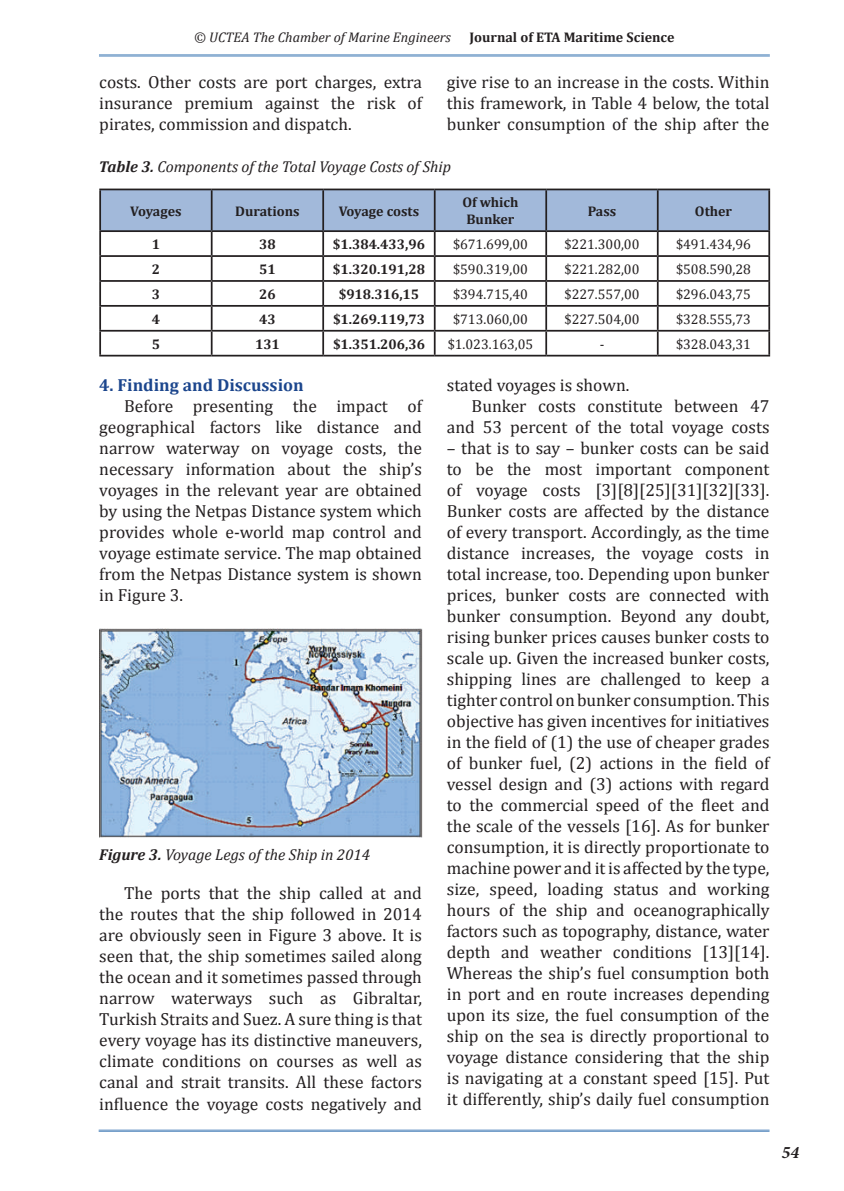
<style>
.page{position:relative;width:844px;height:1191px;background:#fff}
.page>*{position:absolute;margin:0;border:0;box-sizing:border-box;transform-origin:0 0}
.t1{font:17.5px/21px "Cambria";color:#231f20;text-align:justify}
.t2{font:700 17.5px "Cambria";color:#1c468d}
.t3{font:italic 700 17.5px "Minion Pro";color:#231f20}
.t4{font:italic 15.75px "Cambria";color:#231f20}
.t5{font:14px "Cambria";color:#231f20}
.t6{font:700 14px/16.8px "Cambria";color:#231f20}
.t7{font:italic 14px "Cambria";color:#231f20}
.s1{font-weight:700}
</style>
<div class="page">
<hr style="left:99px;top:1129px;width:670px;height:1px;background:#578abe">
<hr style="left:99px;top:1131px;width:670px;height:1px;background:#578abe">
<hr style="left:99px;top:55px;width:670px;height:1px;background:#578abe">
<hr style="left:99px;top:56px;width:670px;height:1px;background:#578abe">
<hr style="left:99px;top:189px;width:113px;height:1px;background:#231f20">
<hr style="left:99px;top:190px;width:2px;height:40px;background:#231f20">
<hr style="left:657px;top:189px;width:113px;height:1px;background:#231f20">
<hr style="left:768px;top:190px;width:2px;height:40px;background:#231f20">
<hr style="left:99px;top:230px;width:113px;height:2px;background:#231f20">
<hr style="left:99px;top:232px;width:2px;height:23px;background:#231f20">
<hr style="left:657px;top:230px;width:113px;height:2px;background:#231f20">
<hr style="left:768px;top:232px;width:2px;height:23px;background:#231f20">
<hr style="left:99px;top:255px;width:113px;height:2px;background:#231f20">
<hr style="left:99px;top:257px;width:2px;height:23px;background:#231f20">
<hr style="left:657px;top:255px;width:113px;height:2px;background:#231f20">
<hr style="left:768px;top:257px;width:2px;height:23px;background:#231f20">
<hr style="left:99px;top:280px;width:113px;height:2px;background:#231f20">
<hr style="left:99px;top:282px;width:2px;height:23px;background:#231f20">
<hr style="left:657px;top:280px;width:113px;height:2px;background:#231f20">
<hr style="left:768px;top:282px;width:2px;height:23px;background:#231f20">
<hr style="left:99px;top:305px;width:113px;height:2px;background:#231f20">
<hr style="left:99px;top:307px;width:2px;height:23px;background:#231f20">
<hr style="left:657px;top:305px;width:113px;height:2px;background:#231f20">
<hr style="left:768px;top:307px;width:2px;height:23px;background:#231f20">
<hr style="left:99px;top:330px;width:113px;height:2px;background:#231f20">
<hr style="left:99px;top:332px;width:2px;height:23px;background:#231f20">
<svg style="left:100px;top:189px;width:669px;height:166px"></svg>
<hr style="left:323px;top:330px;width:111px;height:2px;background:#231f20">
<hr style="left:322px;top:332px;width:2px;height:23px;background:#231f20">
<hr style="left:434px;top:330px;width:112px;height:2px;background:#231f20">
<hr style="left:433px;top:332px;width:2px;height:23px;background:#231f20">
<hr style="left:546px;top:330px;width:111px;height:2px;background:#231f20">
<hr style="left:545px;top:332px;width:2px;height:23px;background:#231f20">
<hr style="left:657px;top:330px;width:113px;height:2px;background:#231f20">
<hr style="left:656px;top:332px;width:2px;height:23px;background:#231f20">
<hr style="left:768px;top:332px;width:2px;height:23px;background:#231f20">
<hr style="left:99px;top:355px;width:113px;height:1px;background:#231f20">
<hr style="left:212px;top:355px;width:111px;height:1px;background:#231f20">
<hr style="left:323px;top:355px;width:111px;height:1px;background:#231f20">
<hr style="left:434px;top:355px;width:112px;height:1px;background:#231f20">
<hr style="left:546px;top:355px;width:111px;height:1px;background:#231f20">
<hr style="left:657px;top:355px;width:113px;height:1px;background:#231f20">
<img style="left:99px;top:629px;width:323px;height:208px">
<p class="t7" style="left:194px;top:27px;width:258px">© UCTEA The Chamber of Marine Engineers</p>
<p class="t6" style="left:469px;top:28px;width:206px">Journal of ETA Maritime Science</p>
<p class="t1" style="left:99px;top:71px;width:324px">costs. Other costs are port charges, extra insurance premium against the risk of pirates, commission and dispatch.</p>
<p class="t1" style="left:446px;top:71px;width:324px">give rise to an increase in the costs. Within this framework, in Table 4 below, the total bunker consumption of the ship after the</p>
<p class="t4" style="left:99px;top:156px;width:353px"><span class="s1">Table 3.</span> Components of the Total Voyage Costs of Ship</p>
<p class="t6" style="left:130px;top:202px;width:53px">Voyages</p>
<p class="t6" style="left:235px;top:202px;width:66px">Durations</p>
<p class="t6" style="left:338px;top:202px;width:82px">Voyage costs</p>
<p class="t6" style="left:462px;top:194px;width:58px">Of which<br>Bunker</p>
<p class="t6" style="left:587px;top:202px;width:30px">Pass</p>
<p class="t6" style="left:694px;top:202px;width:39px">Other</p>
<p class="t6" style="left:152px;top:235px;width:10px">1</p>
<p class="t6" style="left:259px;top:235px;width:18px">38</p>
<p class="t6" style="left:333px;top:235px;width:93px">$1.384.433,96</p>
<p class="t5" style="left:453px;top:236px;width:76px">$671.699,00</p>
<p class="t5" style="left:564px;top:236px;width:76px">$221.300,00</p>
<p class="t5" style="left:676px;top:236px;width:76px">$491.434,96</p>
<p class="t6" style="left:152px;top:260px;width:10px">2</p>
<p class="t6" style="left:259px;top:260px;width:18px">51</p>
<p class="t6" style="left:333px;top:260px;width:93px">$1.320.191,28</p>
<p class="t5" style="left:453px;top:261px;width:76px">$590.319,00</p>
<p class="t5" style="left:564px;top:261px;width:76px">$221.282,00</p>
<p class="t5" style="left:676px;top:261px;width:76px">$508.590,28</p>
<p class="t6" style="left:152px;top:285px;width:10px">3</p>
<p class="t6" style="left:259px;top:285px;width:18px">26</p>
<p class="t6" style="left:338px;top:285px;width:82px">$918.316,15</p>
<p class="t5" style="left:453px;top:286px;width:76px">$394.715,40</p>
<p class="t5" style="left:564px;top:286px;width:76px">$227.557,00</p>
<p class="t5" style="left:676px;top:286px;width:76px">$296.043,75</p>
<p class="t6" style="left:152px;top:310px;width:10px">4</p>
<p class="t6" style="left:259px;top:310px;width:18px">43</p>
<p class="t6" style="left:333px;top:310px;width:93px">$1.269.119,73</p>
<p class="t5" style="left:453px;top:311px;width:76px">$713.060,00</p>
<p class="t5" style="left:564px;top:311px;width:76px">$227.504,00</p>
<p class="t5" style="left:676px;top:311px;width:76px">$328.555,73</p>
<p class="t6" style="left:152px;top:335px;width:10px">5</p>
<p class="t6" style="left:255px;top:335px;width:26px">131</p>
<p class="t6" style="left:333px;top:335px;width:93px">$1.351.206,36</p>
<p class="t5" style="left:447px;top:336px;width:87px">$1.023.163,05</p>
<p class="t5" style="left:599px;top:336px;width:6px">-</p>
<p class="t5" style="left:676px;top:336px;width:76px">$328.043,31</p>
<p class="t2" style="left:99px;top:372px;width:206px">4. Finding and Discussion</p>
<p class="t1" style="left:99px;top:395px;width:324px;text-indent:25px">Before presenting the impact of geographical factors like distance and narrow waterway on voyage costs, the necessary information about the ship’s voyages in the relevant year are obtained by using the Netpas Distance system which provides whole e-world map control and voyage estimate service. The map obtained from the Netpas Distance system is shown in Figure 3.</p>
<p class="t4" style="left:99px;top:843px;width:272px"><span class="s1">Figure 3.</span> Voyage Legs of the Ship in 2014</p>
<p class="t1" style="left:99px;top:883px;width:324px;text-indent:25px">The ports that the ship called at and the routes that the ship followed in 2014 are obviously seen in Figure 3 above. It is seen that, the ship sometimes sailed along the ocean and it sometimes passed through narrow waterways such as Gibraltar, Turkish Straits and Suez. A sure thing is that every voyage has its distinctive maneuvers, climate conditions on courses as well as canal and strait transits. All these factors influence the voyage costs negatively and</p>
<p class="t1" style="left:446px;top:374px;width:184px">stated voyages is shown.</p>
<p class="t1" style="left:471px;top:395px;width:299px">Bunker costs constitute between 47</p>
<p class="t1" style="left:446px;top:416px;width:324px">and 53 percent of the total voyage costs</p>
<p class="t1" style="left:446px;top:437px;width:324px">– that is to say – bunker costs can be said to be the most important component of voyage costs [3][8][25][31][32][33].<br>Bunker costs are affected by the distance of every transport. Accordingly, as the time distance increases, the voyage costs in total increase, too. Depending upon bunker prices, bunker costs are connected with bunker consumption. Beyond any doubt, rising bunker prices causes bunker costs to scale up. Given the increased bunker costs, shipping lines are challenged to keep a tighter control on bunker consumption. This objective has given incentives for initiatives in the field of (1) the use of cheaper grades of bunker fuel, (2) actions in the field of vessel design and (3) actions with regard to the commercial speed of the fleet and the scale of the vessels [16]. As for bunker consumption, it is directly proportionate to machine power and it is affected by the type, size, speed, loading status and working hours of the ship and oceanographically factors such as topography, distance, water depth and weather conditions [13][14].<br>Whereas the ship’s fuel consumption both in port and en route increases depending upon its size, the fuel consumption of the ship on the sea is directly proportional to voyage distance considering that the ship is navigating at a constant speed [15]. Put it differently, ship’s daily fuel consumption</p>
<p class="t3" style="left:781px;top:1140px;width:19px">54</p>
</div>
